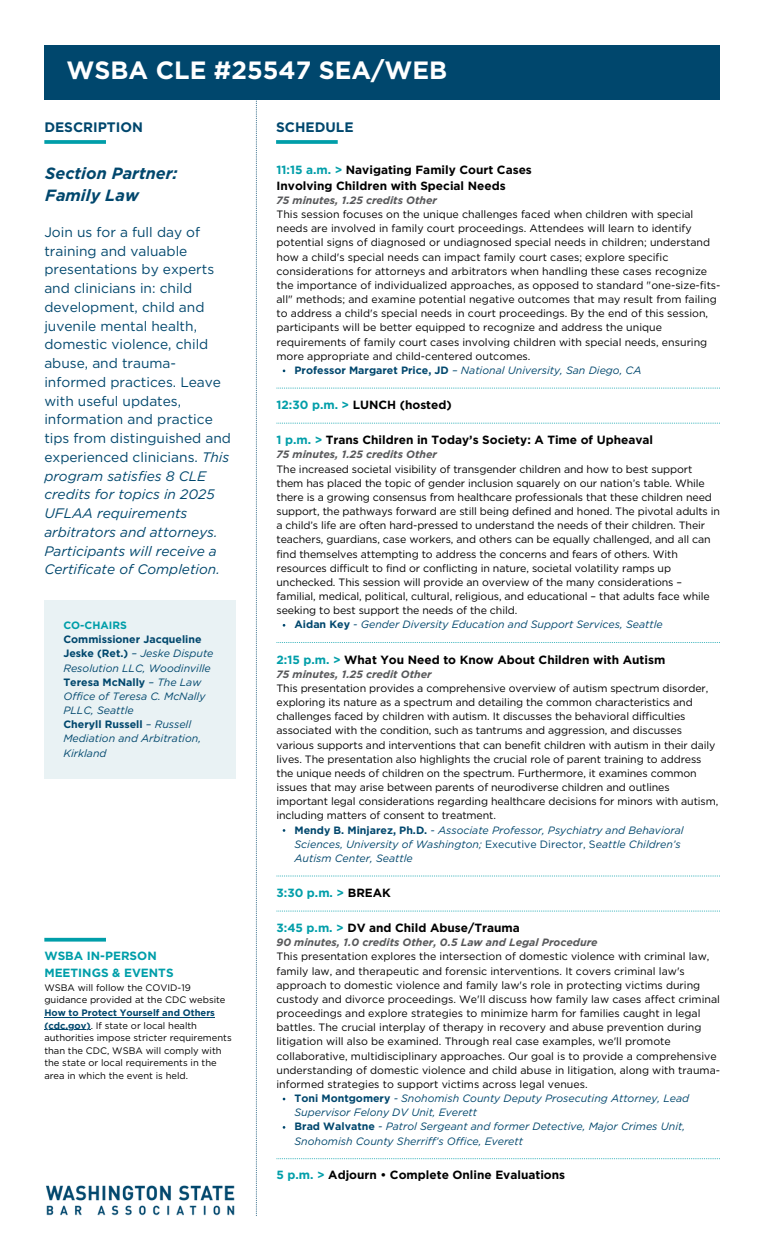
<style>
.page{position:relative;width:765px;height:1260px;background:#fff}
.page>*{position:absolute;margin:0;border:0;box-sizing:border-box;transform-origin:0 0}
.t1{font:700 25px "Gotham";color:#fff}
.t2{font:italic 700 16.25px/22.5px "Gotham";color:#00476d}
.t3{font:13.75px/18.8px "Gotham";color:#00476d}
.t4{font:700 13.75px "Gotham";color:#00476d}
.t5{font:700 11.88px/16px "Gotham";color:#000}
.t6{font:700 11.88px "Gotham";color:#009ea9}
.t7{font:10.62px/14.1px "Gotham";letter-spacing:-.005em;color:#000}
.t8{font:italic 10.62px/14.1px "Gotham";color:#00476d}
.t9{font:700 10.62px "Gotham";color:#009ea9}
.t10{font:9.38px/12.5px "Gotham";color:#000}
.s1{color:#009ea9}
.s2{font-weight:700;font-style:italic;color:#58595b}
.s3{font-weight:700;font-style:normal}
.s4{font-style:italic}
.s5{font-style:normal}
.s6{font-weight:700;color:#00476d}
.s7{color:#000}
</style>
<div class="page">
<div style="left:44px;top:45px;width:676px;height:54px;background:#00476d"></div>
<svg style="left:44px;top:140px;width:62px;height:4px"></svg>
<svg style="left:276px;top:140px;width:62px;height:4px"></svg>
<img style="left:46px;top:1185px;width:189px;height:31px">
<svg style="left:256px;top:99px;width:1px;height:1117px"></svg>
<svg style="left:277px;top:642px;width:443px;height:1px"></svg>
<hr style="left:44px;top:1017px;width:171px;height:1px;background:#00476d">
<hr style="left:44px;top:1029px;width:47px;height:1px;background:#00476d">
<svg style="left:277px;top:388px;width:443px;height:1px"></svg>
<svg style="left:277px;top:423px;width:443px;height:1px"></svg>
<svg style="left:277px;top:911px;width:443px;height:1px"></svg>
<svg style="left:44px;top:938px;width:62px;height:4px"></svg>
<svg style="left:277px;top:876px;width:443px;height:1px"></svg>
<svg style="left:277px;top:1158px;width:443px;height:1px"></svg>
<div style="left:44px;top:600px;width:192px;height:179px;background:#e9f2f4"></div>
<p class="t1" style="left:66px;top:59px;width:382px">WSBA CLE #25547 SEA/WEB</p>
<h3 class="t4" style="left:44px;top:121px;width:100px">DESCRIPTION</h3>
<h3 class="t4" style="left:276px;top:121px;width:79px">SCHEDULE</h3>
<h6 class="t5" style="left:277px;top:162px;width:257px"><span class="s1">11:15 a.m. &gt;</span> Navigating Family Court Cases<br>Involving Children with Special Needs</h6>
<h6 class="t7" style="left:277px;top:194px;width:446px"><span class="s2">75 minutes, 1.25 credits Other<br></span>This session focuses on the unique challenges faced when children with special needs are involved in family court proceedings. Attendees will learn to identify potential signs of diagnosed or undiagnosed special needs in children; understand how a child's special needs can impact family court cases; explore specific considerations for attorneys and arbitrators when handling these cases recognize the importance of individualized approaches, as opposed to standard "one-size-fits&shy;all" methods; and examine potential negative outcomes that may result from failing to address a child's special needs in court proceedings. By the end of this session, participants will be better equipped to recognize and address the unique requirements of family court cases involving children with special needs, ensuring more appropriate and child-centered outcomes.</h6>
<p class="t8" style="left:295px;top:364px;width:348px"><span class="s3">Professor Margaret Price, JD</span> – National University, San Diego, CA</p>
<p class="t2" style="left:45px;top:163px;width:134px">Section Partner:<br>Family Law</p>
<p class="t3" style="left:44px;top:223px;width:188px">Join us for a full day of training and valuable presentations by experts and clinicians in: child development, child and juvenile mental health, domestic violence, child abuse, and trauma&shy;informed practices. Leave with useful updates, information and practice tips from distinguished and experienced clinicians. <span class="s4">This program satisfies 8 CLE credits for topics in 2025<br>UFLAA requirements arbitrators and attorneys.<br>Participants will receive a<br>Certificate of Completion.</span></p>
<p class="t5" style="left:277px;top:397px;width:177px"><span class="s1">12:30 p.m. &gt;</span> LUNCH (hosted)</p>
<h6 class="t5" style="left:277px;top:433px;width:378px"><span class="s1">1 p.m. &gt;</span> Trans Children in Today’s Society: A Time of Upheaval</h6>
<h6 class="t7" style="left:277px;top:448px;width:445px"><span class="s2">75 minutes, 1.25 credits Other<br></span>The increased societal visibility of transgender children and how to best support them has placed the topic of gender inclusion squarely on our nation’s table. While there is a growing consensus from healthcare professionals that these children need support, the pathways forward are still being defined and honed. The pivotal adults in a child’s life are often hard-pressed to understand the needs of their children. Their teachers, guardians, case workers, and others can be equally challenged, and all can find themselves attempting to address the concerns and fears of others. With resources difficult to find or conflicting in nature, societal volatility ramps up unchecked. This session will provide an overview of the many considerations – familial, medical, political, cultural, religious, and educational – that adults face while seeking to best support the needs of the child.</h6>
<h6 class="t8" style="left:295px;top:618px;width:370px"><span class="s3">Aidan Key</span> - Gender Diversity Education and Support Services, Seattle</h6>
<p class="t5" style="left:277px;top:652px;width:390px"><span class="s1">2:15 p.m. &gt;</span> What You Need to Know About Children with Autism</p>
<p class="t7" style="left:277px;top:667px;width:443px"><span class="s2">75 minutes, 1.25 credit Other<br></span>This presentation provides a comprehensive overview of autism spectrum disorder, exploring its nature as a spectrum and detailing the common characteristics and challenges faced by children with autism. It discusses the behavioral difficulties associated with the condition, such as tantrums and aggression, and discusses various supports and interventions that can benefit children with autism in their daily lives. The presentation also highlights the crucial role of parent training to address the unique needs of children on the spectrum. Furthermore, it examines common issues that may arise between parents of neurodiverse children and outlines important legal considerations regarding healthcare decisions for minors with autism, including matters of consent to treatment.</p>
<h5 class="t8" style="left:295px;top:823px;width:391px"><span class="s3">Mendy B. Minjarez, Ph.D.</span> - Associate Professor, Psychiatry and Behavioral<br>Sciences, University of Washington; <span class="s5">Executive Director, S</span>eattle Children’s<br>Autism Center, Seattle</h5>
<p class="t9" style="left:63px;top:621px;width:65px">CO-CHAIRS</p>
<p class="t8" style="left:63px;top:633px;width:152px"><span class="s3">Commissioner Jacqueline<br>Jeske (Ret.)</span> – Jeske Dispute<br>Resolution LLC, Woodinville<br><span class="s3">Teresa McNally</span> – The Law<br>Office of Teresa C. McNally<br>PLLC, Seattle<br><span class="s3">Cheryll Russell</span> – Russell<br>Mediation and Arbitration,<br>Kirkland</p>
<h2 class="t6" style="left:44px;top:951px;width:114px">WSBA IN-PERSON</h2>
<h4 class="t6" style="left:44px;top:967px;width:131px">MEETINGS &amp; EVENTS</h4>
<h5 class="t10" style="left:44px;top:982px;width:183px">WSBA will follow the COVID-19 guidance provided at the CDC website<br><span class="s6">How to Protect Yourself and Others</span></h5>
<h6 class="t10" style="left:44px;top:1019px;width:189px"><span class="s6">(cdc.gov)</span>. If state or local health authorities impose stricter requirements than the CDC, WSBA will comply with the state or local requirements in the area in which the event is held.</h6>
<p class="t6" style="left:277px;top:887px;width:116px">3:30 p.m. &gt; <span class="s7">BREAK</span></p>
<p class="t5" style="left:277px;top:921px;width:245px"><span class="s1">3:45 p.m. &gt;</span> DV and Child Abuse/Trauma</p>
<p class="t7" style="left:277px;top:936px;width:445px"><span class="s2">90 minutes, 1.0 credits Other, 0.5 Law and Legal Procedure<br></span>This presentation explores the intersection of domestic violence with criminal law, family law, and therapeutic and forensic interventions. It covers criminal law's approach to domestic violence and family law's role in protecting victims during custody and divorce proceedings. We'll discuss how family law cases affect criminal proceedings and explore strategies to minimize harm for families caught in legal battles. The crucial interplay of therapy in recovery and abuse prevention during litigation will also be examined. Through real case examples, we'll promote collaborative, multidisciplinary approaches. Our goal is to provide a comprehensive understanding of domestic violence and child abuse in litigation, along with trauma&shy;informed strategies to support victims across legal venues.</p>
<h5 class="t8" style="left:295px;top:1092px;width:396px"><span class="s3">Toni Montgomery</span> - Snohomish County Deputy Prosecuting Attorney, Lead<br>Supervisor Felony DV Unit, Everett</h5>
<p class="t8" style="left:295px;top:1120px;width:392px"><span class="s3">Brad Walvatne</span> - Patrol Sergeant and former Detective, Major Crimes Unit,<br>Snohomish County Sherriff’s Office, Everett</p>
<h6 class="t5" style="left:277px;top:1168px;width:290px"><span class="s1">5 p.m. &gt;</span> Adjourn • Complete Online Evaluations</h6>
</div>
